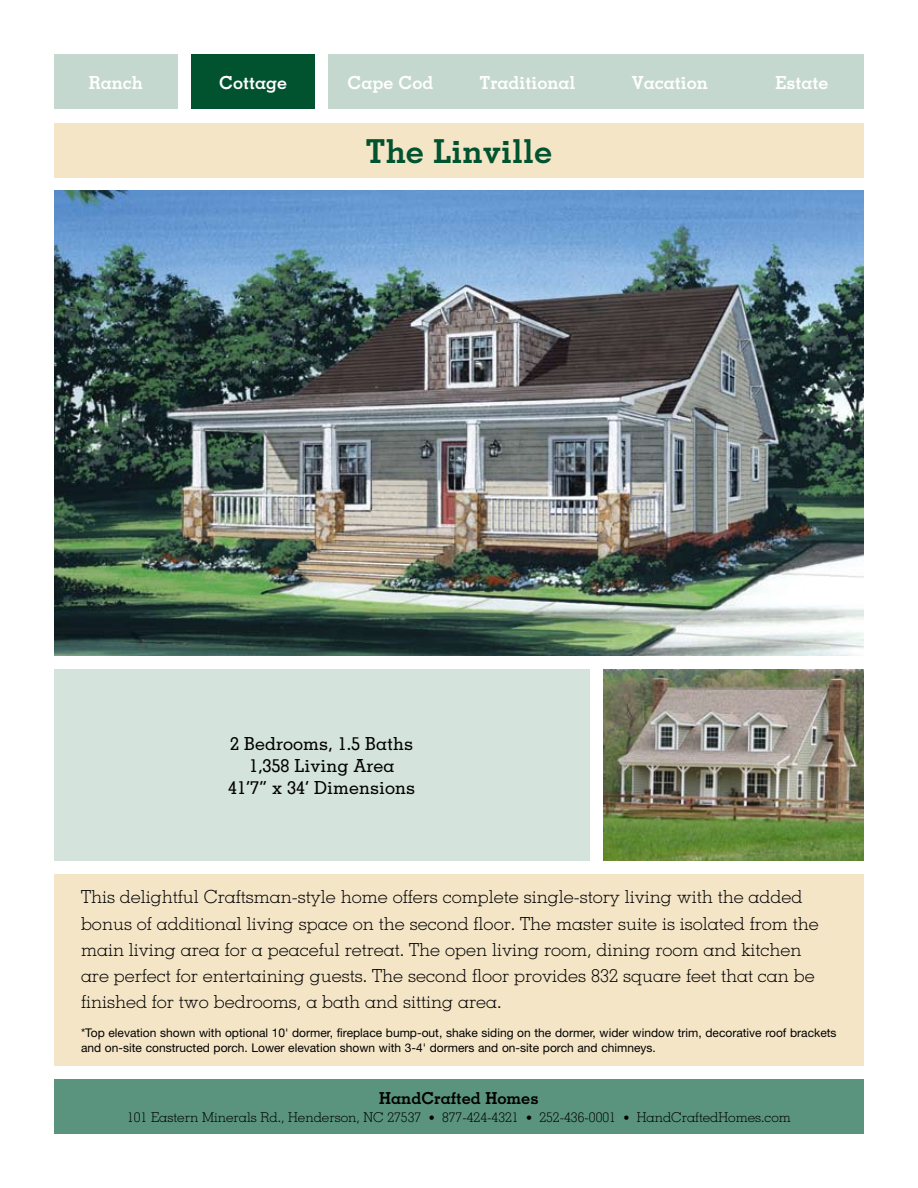
<style>
.page{position:relative;width:918px;height:1188px;background:#fff}
.page>*{position:absolute;margin:0;border:0;box-sizing:border-box;transform-origin:0 0}
.t1{font:700 33px "Memphis";color:#01522f}
.t2{font:300 18px/26.2px "Memphis";color:#000}
.t3{font:500 18px/21.6px "Memphis";color:#000;text-align:center}
.t4{font:700 18px "Memphis";color:#fff}
.t5{font:700 16.5px "Memphis";color:#000}
.t6{font:300 13.5px "Memphis";color:#000}
.t7{font:12px/15px "Helvetica Neue";color:#000}
.s1{font-size:12px}
</style>
<div class="page">
<div style="left:54px;top:123px;width:810px;height:54px;background:#f4e5c7"></div>
<div style="left:54px;top:874px;width:810px;height:192px;background:#f4e5c7"></div>
<div style="left:54px;top:1079px;width:810px;height:55px;background:#5a947e"></div>
<div style="left:54px;top:669px;width:536px;height:192px;background:#d4e3dc"></div>
<div style="left:191px;top:54px;width:124px;height:55px;background:#01522f"></div>
<div style="left:328px;top:54px;width:536px;height:55px;background:#c5d8d0"></div>
<div style="left:54px;top:54px;width:124px;height:55px;background:#c5d8d0"></div>
<img style="left:54px;top:191px;width:810px;height:465px">
<img style="left:603px;top:669px;width:261px;height:192px">
<p class="t4" style="left:89px;top:71px;width:55px">Ranch</p>
<p class="t4" style="left:219px;top:71px;width:70px">Cottage</p>
<p class="t4" style="left:347px;top:71px;width:87px">Cape Cod</p>
<p class="t4" style="left:480px;top:71px;width:97px">Traditional</p>
<p class="t4" style="left:632px;top:71px;width:77px">Vacation</p>
<p class="t4" style="left:776px;top:71px;width:54px">Estate</p>
<h1 class="t1" style="left:366px;top:130px;width:188px">The Linville</h1>
<p class="t3" style="left:228px;top:733px;width:188px">2 Bedrooms, 1.5 Baths<br>1,358 Living Area<br>41’7” x 34’ Dimensions</p>
<p class="t2" style="left:81px;top:884px;width:739px">This delightful Craftsman-style home offers complete single-story living with the added bonus of additional living space on the second floor. The master suite is isolated from the main living area for a peaceful retreat. The open living room, dining room and kitchen are perfect for entertaining guests. The second floor provides 832 square feet that can be finished for two bedrooms, a bath and sitting area.</p>
<p class="t7" style="left:81px;top:1025px;width:757px">*Top elevation shown with optional 10' dormer, fireplace bump-out, shake siding on the dormer, wider window trim, decorative roof brackets and on-site constructed porch. Lower elevation shown with 3-4' dormers and on-site porch and chimneys.</p>
<p class="t5" style="left:379px;top:1088px;width:161px">HandCrafted Homes</p>
<p class="t6" style="left:127px;top:1109px;width:665px">101 Eastern Minerals Rd., Henderson, NC 27537 <span class="s1">•</span> 877-424-4321 <span class="s1">•</span> 252-436-0001 <span class="s1">•</span> HandCraftedHomes.com</p>
</div>
